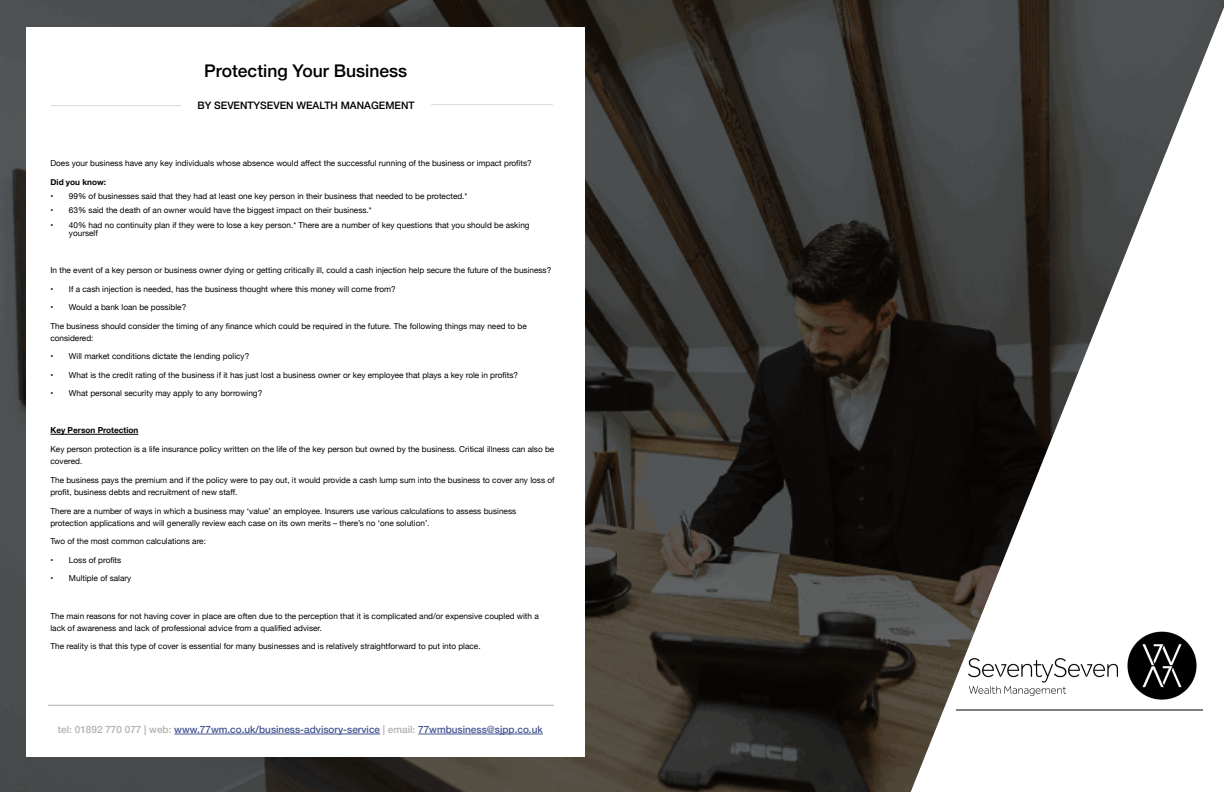
<style>
.page{position:relative;width:1224px;height:792px;background:#fff}
.page>*{position:absolute;margin:0;border:0;box-sizing:border-box;transform-origin:0 0}
.t1{font:500 17.5px "Helvetica Neue";color:#000}
.t2{font:500 10.3px "Helvetica Neue";color:#000}
.t3{font:500 10px "Helvetica Neue";color:#465792}
.t4{font:8.2px/12.3px "Helvetica Neue";color:#000}
.t5{font:700 8.2px "Helvetica Neue";color:#000}
.s1{color:#b5b1ad}
</style>
<div class="page">
<img style="left:0;top:0;width:1224px;height:792px">
<img style="left:1122px;top:628px;width:80px;height:74px">
<img style="left:969px;top:658px;width:149px;height:37px">
<div style="left:27px;top:27px;width:558px;height:730px;background:#fff"></div>
<hr style="left:50px;top:434px;width:88px;height:1px;background:#000">
<hr style="left:956px;top:709px;width:247px;height:1px;background:#000">
<hr style="left:174px;top:734px;width:206px;height:1px;background:#465792">
<hr style="left:418px;top:734px;width:125px;height:1px;background:#465792">
<hr style="left:48px;top:705px;width:506px;height:1px;background:#b5b1ad">
<hr style="left:51px;top:105px;width:130px;height:1px;background:#b5b1ad">
<hr style="left:431px;top:104px;width:122px;height:1px;background:#b5b1ad">
<h1 class="t1" style="left:204px;top:57px;width:205px">Protecting Your Business</h1>
<p class="t2" style="left:197px;top:97px;width:219px">BY SEVENTYSEVEN WEALTH MANAGEMENT</p>
<p class="t4" style="left:50px;top:158px;width:483px">Does your business have any key individuals whose absence would affect the successful running of the business or impact profits?</p>
<p class="t5" style="left:50px;top:175px;width:57px">Did you know:</p>
<p class="t4" style="left:50px;top:190px;width:419px">• 99% of businesses said that they had at least one key person in their business that needed to be protected.*</p>
<p class="t4" style="left:50px;top:205px;width:323px">• 63% said the death of an owner would have the biggest impact on their business.*</p>
<p class="t4" style="left:69px;top:221px;width:462px;line-height:8.2px;text-indent:-19px">• 40% had no continuity plan if they were to lose a key person.* There are a number of key questions that you should be asking yourself</p>
<p class="t4" style="left:50px;top:264px;width:502px">In the event of a key person or business owner dying or getting critically ill, could a cash injection help secure the future of the business?</p>
<p class="t4" style="left:50px;top:283px;width:347px">• If a cash injection is needed, has the business thought where this money will come from?</p>
<p class="t4" style="left:50px;top:301px;width:137px">• Would a bank loan be possible?</p>
<p class="t4" style="left:50px;top:320px;width:478px">The business should consider the timing of any finance which could be required in the future. The following things may need to be considered:</p>
<p class="t4" style="left:50px;top:351px;width:200px">• Will market conditions dictate the lending policy?</p>
<p class="t4" style="left:50px;top:369px;width:469px">• What is the credit rating of the business if it has just lost a business owner or key employee that plays a key role in profits?</p>
<p class="t4" style="left:50px;top:388px;width:213px">• What personal security may apply to any borrowing?</p>
<p class="t5" style="left:50px;top:424px;width:90px">Key Person Protection</p>
<p class="t4" style="left:50px;top:443px;width:505px">Key person protection is a life insurance policy written on the life of the key person but owned by the business. Critical illness can also be covered.</p>
<p class="t4" style="left:50px;top:474px;width:506px">The business pays the premium and if the policy were to pay out, it would provide a cash lump sum into the business to cover any loss of profit, business debts and recruitment of new staff.</p>
<p class="t4" style="left:50px;top:505px;width:467px">There are a number of ways in which a business may ‘value’ an employee. Insurers use various calculations to assess business protection applications and will generally review each case on its own merits – there’s no ‘one solution’.</p>
<p class="t4" style="left:50px;top:536px;width:157px">Two of the most common calculations are:</p>
<p class="t4" style="left:50px;top:554px;width:72px">• Loss of profits</p>
<p class="t4" style="left:50px;top:573px;width:82px">• Multiple of salary</p>
<p class="t4" style="left:50px;top:610px;width:490px">The main reasons for not having cover in place are often due to the perception that it is complicated and/or expensive coupled with a lack of awareness and lack of professional advice from a qualified adviser.</p>
<p class="t4" style="left:50px;top:641px;width:432px">The reality is that this type of cover is essential for many businesses and is relatively straightforward to put into place.</p>
<p class="t3" style="left:58px;top:722px;width:486px"><span class="s1">tel: 01892 770 077 | web:</span> www.77wm.co.uk/business-advisory-service <span class="s1">| email:</span> 77wmbusiness@sjpp.co.uk</p>
</div>
